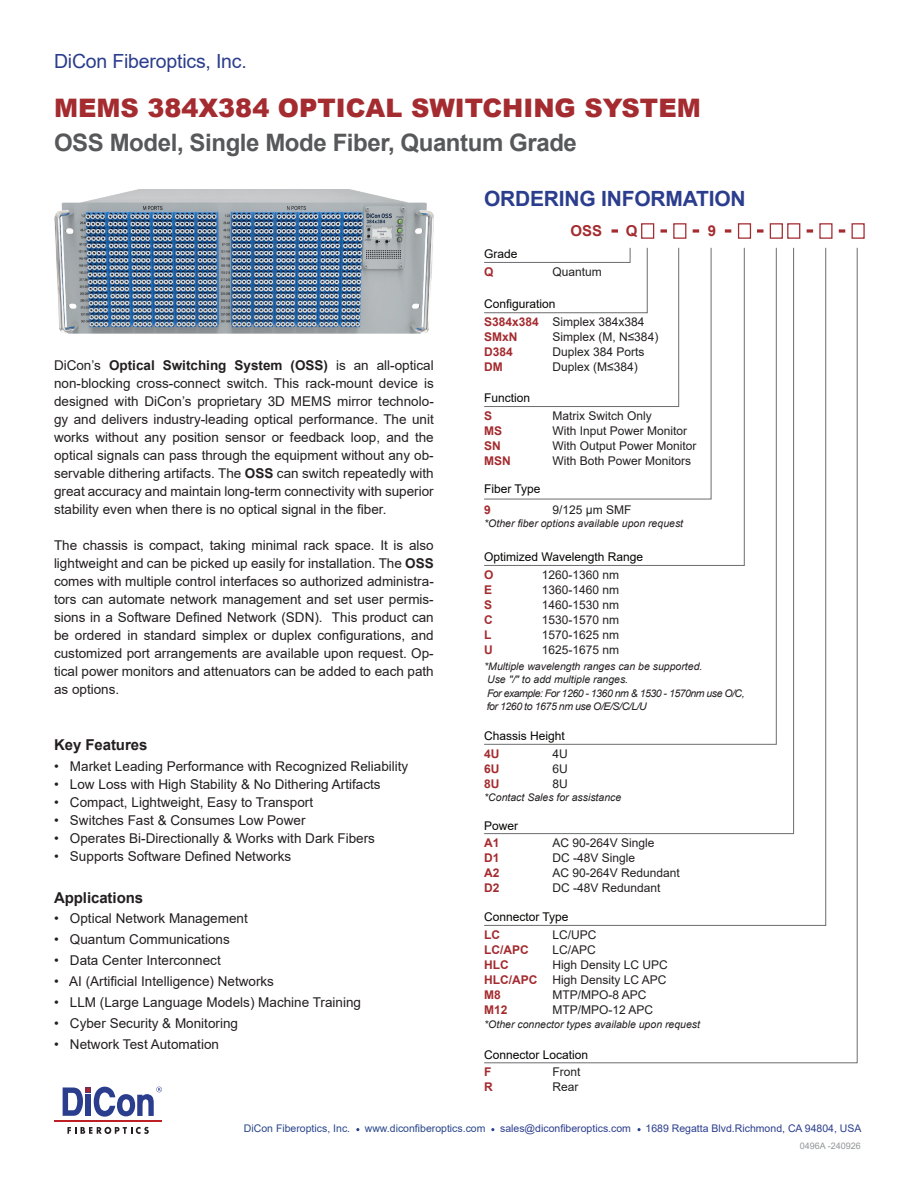
<style>
.page{position:relative;width:918px;height:1188px;background:#fff}
.page>*{position:absolute;margin:0;border:0;box-sizing:border-box;transform-origin:0 0}
.t1{font:900 25.5px "Arial";color:#a42b2f}
.t2{font:700 24px "Arial";letter-spacing:-.015em;color:#57585a}
.t3{font:700 21px "Arial";letter-spacing:-.01em;color:#2b3d8d}
.t4{font:19.5px "Arial";letter-spacing:-.01em;color:#2b3d8d}
.t5{font:700 15px "Arial";letter-spacing:-.005em;color:#231f20}
.t6{font:700 15px "Arial";color:#a42b2f}
.t7{font:13.5px/18px "Arial";color:#231f20;text-align:justify}
.t8{font:12px/15px "Arial";color:#231f20}
.t9{font:12px "Arial";color:#040503}
.t10{font:700 12px/15px "Arial";color:#a42b2f}
.t11{font:italic 10.5px/13.5px "Arial";color:#231f20}
.t12{font:10.5px "Arial";color:#2b3d8d}
.t13{font:10.5px "Arial";color:#29468b}
.t14{font:9px "Arial";color:#939598}
.s1{font-weight:700}
</style>
<div class="page">
<svg style="left:67px;top:1127px;width:82px;height:7px"></svg>
<hr style="left:54px;top:1120px;width:108px;height:2px;background:#be1f24">
<svg style="left:63px;top:1087px;width:99px;height:30px"></svg>
<svg style="left:637px;top:1128px;width:4px;height:3px"></svg>
<img style="left:54px;top:189px;width:380px;height:145px">
<svg style="left:484px;top:247px;width:374px;height:816px"></svg>
<svg style="left:484px;top:247px;width:195px;height:160px"></svg>
<svg style="left:612px;top:229px;width:6px;height:4px"></svg>
<svg style="left:693px;top:229px;width:6px;height:4px"></svg>
<svg style="left:660px;top:229px;width:7px;height:4px"></svg>
<svg style="left:725px;top:229px;width:6px;height:4px"></svg>
<svg style="left:807px;top:229px;width:6px;height:4px"></svg>
<svg style="left:757px;top:229px;width:7px;height:4px"></svg>
<svg style="left:839px;top:229px;width:6px;height:4px"></svg>
<div style="left:641px;top:223px;width:13px;height:16px;border:1px solid #a42b2f"></div>
<div style="left:673px;top:223px;width:13px;height:16px;border:1px solid #a42b2f"></div>
<div style="left:738px;top:223px;width:13px;height:16px;border:1px solid #a42b2f"></div>
<div style="left:819px;top:223px;width:14px;height:16px;border:1px solid #a42b2f"></div>
<div style="left:852px;top:223px;width:13px;height:16px;border:1px solid #a42b2f"></div>
<div style="left:770px;top:223px;width:13px;height:16px;border:1px solid #a42b2f"></div>
<div style="left:787px;top:223px;width:13px;height:16px;border:1px solid #a42b2f"></div>
<h3 class="t4" style="left:54px;top:48px;width:194px">DiCon Fiberoptics, Inc.</h3>
<h1 class="t1" style="left:54px;top:90px;width:648px">MEMS 384X384 OPTICAL SWITCHING SYSTEM</h1>
<h2 class="t2" style="left:54px;top:126px;width:525px">OSS Model, Single Mode Fiber, Quantum Grade</h2>
<h3 class="t3" style="left:484px;top:184px;width:263px">ORDERING INFORMATION</h3>
<p class="t7" style="left:54px;top:357px;width:381px">DiCon’s <span class="s1">Optical Switching System (OSS)</span> is an all-optical non-blocking cross-connect switch. This rack-mount device is designed with DiCon’s proprietary 3D MEMS mirror technolo&shy;gy and delivers industry-leading optical performance. The unit works without any position sensor or feedback loop, and the optical signals can pass through the equipment without any ob&shy;servable dithering artifacts. The <span class="s1">OSS</span> can switch repeatedly with great accuracy and maintain long-term connectivity with superior stability even when there is no optical signal in the fiber.</p>
<p class="t7" style="left:54px;top:537px;width:381px">The chassis is compact, taking minimal rack space. It is also lightweight and can be picked up easily for installation. The <span class="s1">OSS </span>comes with multiple control interfaces so authorized administra&shy;tors can automate network management and set user permis&shy;sions in a Software Defined Network (SDN). This product can be ordered in standard simplex or duplex configurations, and customized port arrangements are available upon request. Op&shy;tical power monitors and attenuators can be added to each path as options.</p>
<p class="t5" style="left:54px;top:734px;width:95px">Key Features</p>
<p class="t7" style="left:54px;top:757px;width:356px">• Market Leading Performance with Recognized Reliability</p>
<p class="t7" style="left:54px;top:775px;width:328px">• Low Loss with High Stability &amp; No Dithering Artifacts</p>
<p class="t7" style="left:54px;top:793px;width:261px">• Compact, Lightweight, Easy to Transport</p>
<p class="t7" style="left:54px;top:811px;width:253px">• Switches Fast &amp; Consumes Low Power</p>
<p class="t7" style="left:54px;top:829px;width:323px">• Operates Bi-Directionally &amp; Works with Dark Fibers</p>
<p class="t7" style="left:54px;top:847px;width:239px">• Supports Software Defined Networks</p>
<p class="t5" style="left:54px;top:887px;width:91px">Applications</p>
<p class="t7" style="left:54px;top:909px;width:195px">• Optical Network Management</p>
<p class="t7" style="left:54px;top:930px;width:177px">• Quantum Communications</p>
<p class="t7" style="left:54px;top:951px;width:168px">• Data Center Interconnect</p>
<p class="t7" style="left:54px;top:972px;width:222px">• AI (Artificial Intelligence) Networks</p>
<p class="t7" style="left:54px;top:994px;width:309px">• LLM (Large Language Models) Machine Training</p>
<p class="t7" style="left:54px;top:1015px;width:186px">• Cyber Security &amp; Monitoring</p>
<p class="t7" style="left:54px;top:1036px;width:167px">• Network Test Automation</p>
<p class="t9" style="left:484px;top:246px;width:35px">Grade</p>
<p class="t10" style="left:484px;top:264px;width:11px">Q</p>
<p class="t6" style="left:570px;top:221px;width:33px">OSS</p>
<p class="t8" style="left:552px;top:264px;width:51px">Quantum</p>
<p class="t9" style="left:484px;top:295px;width:73px">Configuration</p>
<p class="t6" style="left:626px;top:221px;width:13px">Q</p>
<p class="t10" style="left:484px;top:315px;width:56px">S384x384<br>SMxN<br>D384<br>DM</p>
<p class="t8" style="left:552px;top:314px;width:107px">Simplex 384x384<br>Simplex (M, N≤384)<br>Duplex 384 Ports<br>Duplex (M≤384)</p>
<p class="t9" style="left:484px;top:390px;width:48px">Function</p>
<p class="t10" style="left:484px;top:408px;width:28px">S<br>MS<br>SN<br>MSN</p>
<p class="t9" style="left:484px;top:481px;width:58px">Fiber Type</p>
<p class="t8" style="left:552px;top:408px;width:146px">Matrix Switch Only<br>With Input Power Monitor<br>With Output Power Monitor<br>With Both Power Monitors</p>
<p class="t8" style="left:552px;top:502px;width:80px">9/125 µm SMF</p>
<p class="t11" style="left:484px;top:517px;width:201px">*Other fiber options available upon request</p>
<p class="t10" style="left:484px;top:502px;width:8px">9</p>
<p class="t6" style="left:708px;top:221px;width:10px">9</p>
<p class="t9" style="left:484px;top:548px;width:160px">Optimized Wavelength Range</p>
<p class="t10" style="left:484px;top:567px;width:11px">O<br>E<br>S<br>C<br>L<br>U</p>
<p class="t8" style="left:542px;top:567px;width:79px;text-align:justify">1260-1360 nm 1360-1460 nm 1460-1530 nm 1530-1570 nm 1570-1625 nm 1625-1675 nm</p>
<p class="t11" style="left:484px;top:660px;width:262px">*Multiple wavelength ranges can be supported.<br>Use "/" to add multiple ranges.<br>For example: For 1260 - 1360 nm &amp; 1530 - 1570nm use O/C, for 1260 to 1675 nm use O/E/S/C/L/U</p>
<p class="t9" style="left:484px;top:727px;width:82px">Chassis Height</p>
<p class="t10" style="left:484px;top:746px;width:17px;text-align:justify">4U 6U 8U</p>
<p class="t8" style="left:552px;top:746px;width:17px;text-align:justify">4U 6U 8U</p>
<p class="t11" style="left:484px;top:791px;width:139px">*Contact Sales for assistance</p>
<p class="t10" style="left:484px;top:836px;width:17px;text-align:justify">A1<br>D1<br>A2<br>D2</p>
<p class="t9" style="left:484px;top:817px;width:36px">Power</p>
<p class="t8" style="left:552px;top:835px;width:129px">AC 90-264V Single<br>DC -48V Single<br>AC 90-264V Redundant<br>DC -48V Redundant</p>
<p class="t9" style="left:484px;top:909px;width:86px">Connector Type</p>
<p class="t8" style="left:552px;top:927px;width:117px">LC/UPC<br>LC/APC<br>High Density LC UPC<br>High Density LC APC<br>MTP/MPO-8 APC<br>MTP/MPO-12 APC</p>
<p class="t11" style="left:484px;top:1018px;width:217px">*Other connector types available upon request</p>
<p class="t10" style="left:484px;top:927px;width:55px">LC<br>LC/APC<br>HLC<br>HLC/APC<br>M8<br>M12</p>
<p class="t9" style="left:484px;top:1046px;width:106px">Connector Location</p>
<p class="t8" style="left:552px;top:1064px;width:30px">Front<br>Rear</p>
<p class="t10" style="left:484px;top:1064px;width:10px">F<br>R</p>
<p class="t13" style="left:244px;top:1121px;width:108px">DiCon Fiberoptics, Inc.</p>
<p class="t13" style="left:365px;top:1121px;width:122px">www.diconfiberoptics.com</p>
<p class="t12" style="left:500px;top:1121px;width:132px">sales@diconfiberoptics.com</p>
<p class="t12" style="left:646px;top:1121px;width:217px">1689 Regatta Blvd.Richmond, CA 94804, USA</p>
<p class="t14" style="left:800px;top:1140px;width:63px">0496A -240926</p>
</div>
